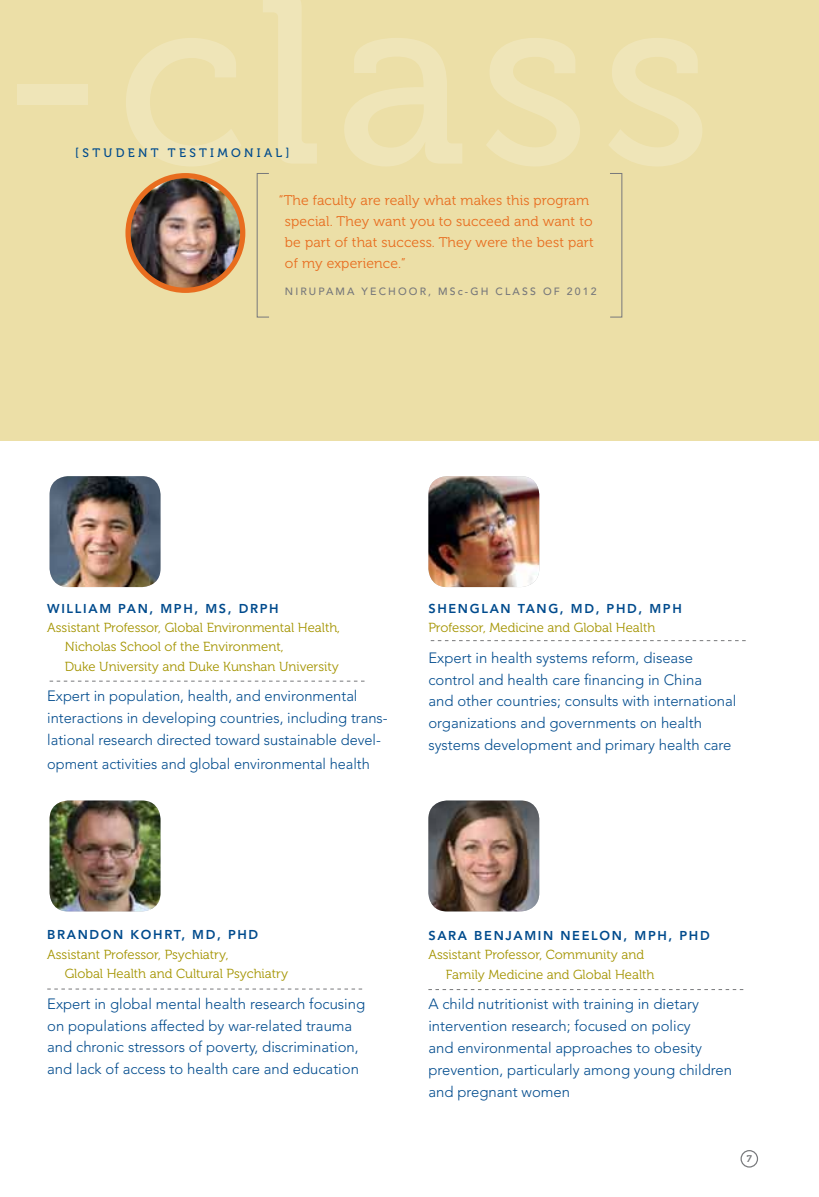
<style>
.page{position:relative;width:819px;height:1197px;background:#fff}
.page>*{position:absolute;margin:0;border:0;box-sizing:border-box;transform-origin:0 0}
.t1{font:300 14.88px/21.9px "Avenir";color:#004b8d}
.t2{font:14px/21px "Museo 300";letter-spacing:.01em;color:#e86d1f}
.t3{font:13.12px/19.2px "Museo 300";color:#a49400}
.t4{font:800 12.78px "Avenir";letter-spacing:.13em;color:#004b8d}
.t5{font:12.25px "Museo 500";letter-spacing:.27em;color:#004b8d}
.t6{font:500 10.5px "Avenir";letter-spacing:.2em;color:#77787b}
.t7{font:9.62px "Museo 700";color:#77787b}
</style>
<div class="page">
<svg style="left:431px;top:640px;width:315px;height:1px"></svg>
<div style="left:0;top:0;width:819px;height:441px;background:#ecdfa7"></div>
<svg style="left:50px;top:681px;width:315px;height:1px"></svg>
<svg style="left:47px;top:989px;width:315px;height:1px"></svg>
<div style="left:610px;top:173px;width:12px;height:144px;border:1px solid #77787b"></div>
<div style="left:257px;top:173px;width:12px;height:144px;border:1px solid #77787b"></div>
<img style="left:128px;top:176px;width:115px;height:114px;border-radius:57px">
<div style="left:125px;top:173px;width:120px;height:120px;border:5px solid #e86d1f;border-radius:50%"></div>
<img style="left:50px;top:476px;width:110px;height:111px">
<img style="left:50px;top:801px;width:110px;height:110px">
<img style="left:428px;top:476px;width:111px;height:111px">
<div style="left:741px;top:1150px;width:17px;height:18px;border:1px solid #77787b;border-radius:50%"></div>
<svg style="left:428px;top:989px;width:315px;height:1px"></svg>
<img style="left:428px;top:801px;width:111px;height:110px">
<p class="t5" style="left:75px;top:146px;width:216px">[STUD ENT TESTIMONIAL]</p>
<p class="t2" style="left:285px;top:190px;width:310px;text-indent:-6px">“The faculty are really what makes this program special. They want you to succeed and want to be part of that success. They were the best part of my experience.”</p>
<p class="t6" style="left:285px;top:285px;width:245px">N IRUPAMA YECH OOR, M SC-GH CLASS</p>
<p class="t6" style="left:543px;top:285px;width:55px">OF 2012</p>
<p class="t4" style="left:47px;top:601px;width:222px">WI LLIAM PAN, MPH, MS, DRPH</p>
<p class="t3" style="left:65px;top:618px;width:277px;text-indent:-17px">Assistant Professor, Global Environmental Health,<br>Nicholas School of the Environment,<br>Duke University and Duke Kunshan University</p>
<p class="t1" style="left:47px;top:685px;width:342px">Expert in population, health, and environmental interactions in developing countries, including trans&shy;lational research directed toward sustainable devel-</p>
<p class="t1" style="left:47px;top:753px;width:324px">opment activities and global environmental health</p>
<p class="t4" style="left:428px;top:601px;width:244px">SHENGLAN TANG, MD, PHD, MPH</p>
<p class="t3" style="left:428px;top:618px;width:228px">Professor, Medicine and Global Health</p>
<p class="t1" style="left:428px;top:647px;width:310px">Expert in health systems reform, disease control and health care financing in China<br>and other countries; consults with international organizations and governments on health systems development and primary health care</p>
<p class="t4" style="left:47px;top:928px;width:192px">BRANDON KOHRT, MD, PHD</p>
<p class="t3" style="left:65px;top:945px;width:225px;text-indent:-17px">Assistant Professor, Psychiatry,<br>Global Health and Cultural Psychiatry</p>
<p class="t1" style="left:47px;top:993px;width:319px">Expert in global mental health research focusing on populations affected by war-related trauma and chronic stressors of poverty, discrimination, and lack of access to health care and education</p>
<p class="t4" style="left:428px;top:928px;width:262px">SARA BENJAMI N N EELON, MPH, PHD</p>
<p class="t3" style="left:446px;top:945px;width:210px;text-indent:-17px">Assistant Professor, Community and<br>Family Medicine and Global Health</p>
<p class="t1" style="left:428px;top:993px;width:305px">A child nutritionist with training in dietary intervention research; focused on policy<br>and environmental approaches to obesity prevention, particularly among young children and pregnant women</p>
<p class="t7" style="left:747px;top:1153px;width:7px">7</p>
</div>
